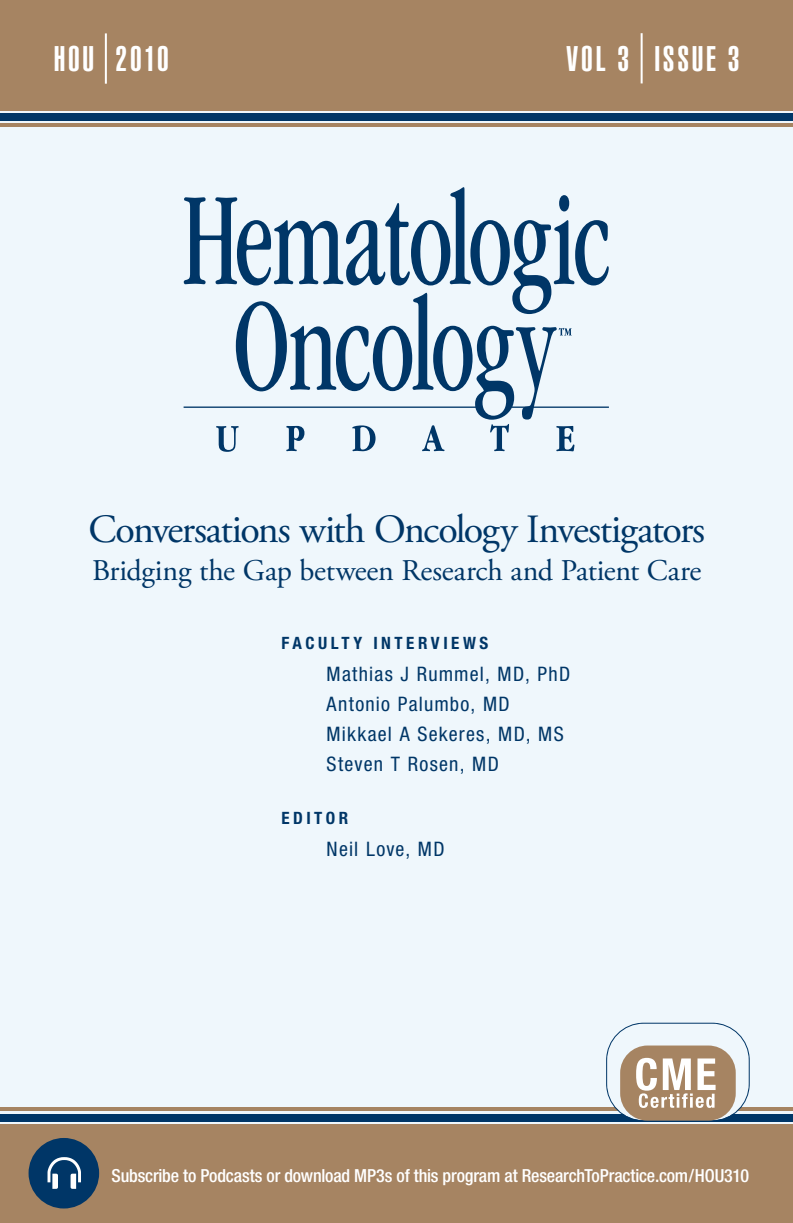
<style>
.page{position:relative;width:793px;height:1223px;background:#fff}
.page>*{position:absolute;margin:0;border:0;box-sizing:border-box;transform-origin:0 0}
.t1{font:40px "Adobe Garamond Pro";letter-spacing:-.04em;color:#003667}
.t2{font:35px "Helvetica LT Std Ultra Comp";letter-spacing:.08em;color:#fff}
.t3{font:30px "Adobe Garamond Pro";letter-spacing:-.01em;color:#003667}
.t4{font:condensed 20px/30.2px "Helvetica Neue";letter-spacing:.065em;color:#003667}
.t5{font:500 condensed 18px "Helvetica Neue";letter-spacing:-.01em;color:#fff}
.t6{font:700 condensed 17px "Helvetica Neue";letter-spacing:.205em;color:#003667}
</style>
<div class="page">
<div style="left:0;top:0;width:792px;height:1222px;background:#eff7fc"></div>
<div style="left:0;top:1124px;width:792px;height:98px;background:#a68462"></div>
<div style="left:0;top:1113px;width:792px;height:8px;background:#003667"></div>
<hr style="left:0;top:1107px;width:792px;height:3px;background:#a68462">
<div style="left:0;top:0;width:792px;height:110px;background:#a68462"></div>
<div style="left:0;top:113px;width:792px;height:8px;background:#003667"></div>
<hr style="left:0;top:124px;width:792px;height:3px;background:#a68462">
<hr style="left:105px;top:33px;width:2px;height:51px;background:#fff">
<hr style="left:640px;top:33px;width:2px;height:50px;background:#fff">
<svg style="left:605px;top:1022px;width:144px;height:99px"></svg>
<svg style="left:184px;top:187px;width:424px;height:265px"></svg>
<svg style="left:183px;top:326px;width:425px;height:94px"></svg>
<div style="left:29px;top:1137px;width:70px;height:71px;background:#003667;border-radius:50%"></div>
<svg style="left:47px;top:1157px;width:34px;height:31px"></svg>
<h2 class="t2" style="left:54px;top:39px;width:116px">HOU 2010</h2>
<h2 class="t2" style="left:566px;top:39px;width:64px">VOL 3</h2>
<h2 class="t2" style="left:654px;top:39px;width:87px">ISSUE 3</h2>
<h1 class="t1" style="left:88px;top:505px;width:617px">Conversations with Oncology Investigators</h1>
<h3 class="t3" style="left:92px;top:553px;width:610px">Bridging the Gap between Research and Patient Care</h3>
<p class="t6" style="left:281px;top:633px;width:208px">FACULTY INTERVIEWS</p>
<p class="t4" style="left:326px;top:658px;width:245px">Mathias J Rummel, MD, PhD<br>Antonio Palumbo, MD<br>Mikkael A Sekeres, MD, MS<br>Steven T Rosen, MD</p>
<p class="t6" style="left:281px;top:808px;width:68px">EDITOR</p>
<p class="t4" style="left:326px;top:833px;width:119px">Neil Love, MD</p>
<p class="t5" style="left:111px;top:1164px;width:638px">Subscribe to Podcasts or download MP3s of this program at ResearchToPractice.com/HOU310</p>
</div>
